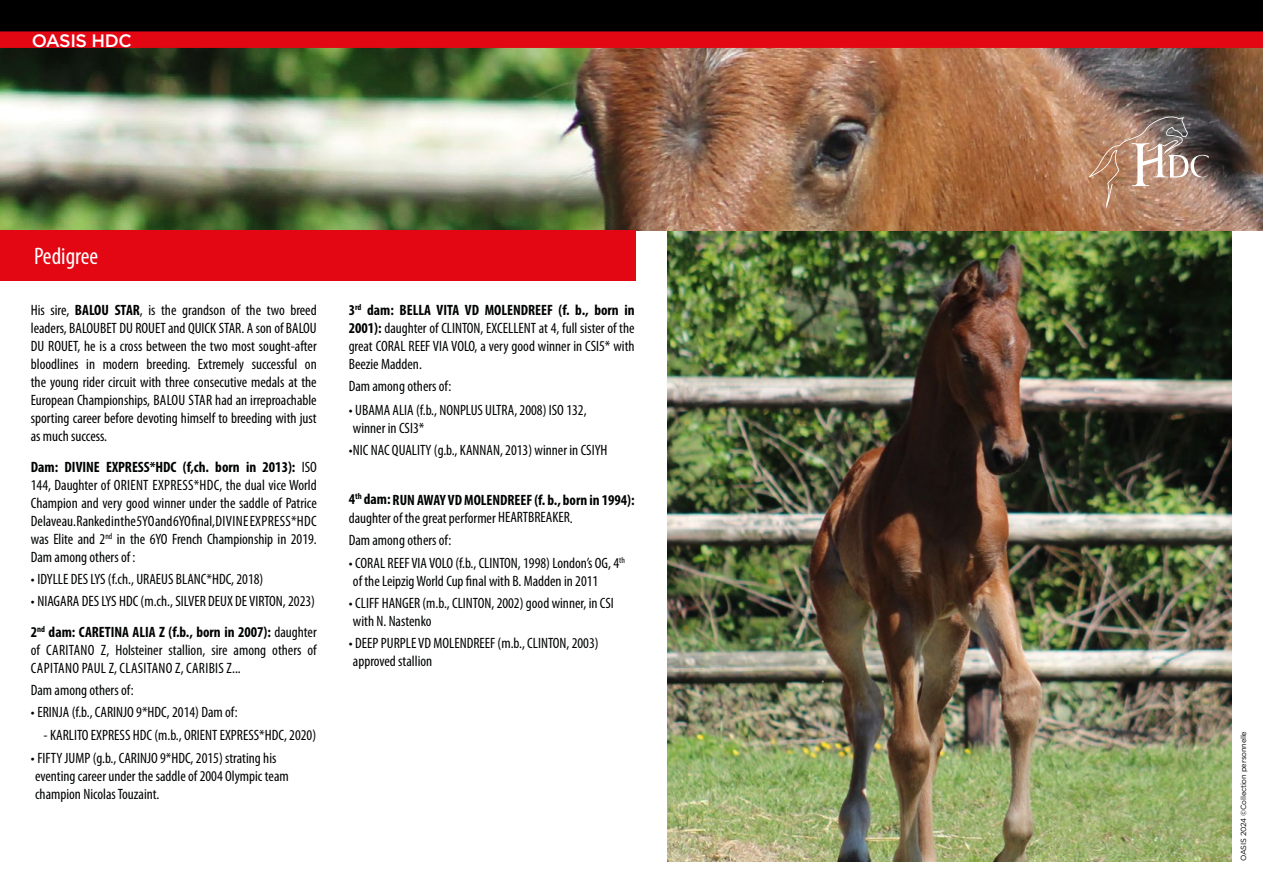
<style>
.page{position:relative;width:1263px;height:893px;background:#fff}
.page>*{position:absolute;margin:0;border:0;box-sizing:border-box;transform-origin:0 0}
.t1{font:condensed 24px "Myriad Pro";color:#fff}
.t2{font:500 18px "Gotham";letter-spacing:-.025em;color:#fff}
.t3{font:condensed 15px/18px "Myriad Pro";color:#010202}
.t4{font:condensed 15px/18px "Myriad Pro";color:#000;text-align:justify}
.t5{font:700 condensed 15px/18px "Myriad Pro";color:#010202}
.t6{font:7.5px "Gotham";letter-spacing:-.025em;color:#000}
.s1{font-weight:700}
.s2{color:#010202}
.s3{font-weight:700;color:#010202}
.s4{font-weight:400}
</style>
<div class="page">
<img style="left:667px;top:230px;width:564px;height:631px">
<img style="left:0;top:48px;width:1263px;height:182px">
<div style="left:0;top:0;width:1263px;height:37px;background:#000"></div>
<div style="left:0;top:31px;width:1263px;height:17px;background:#e30613"></div>
<svg style="left:1089px;top:113px;width:120px;height:95px;background:#aa8875"></svg>
<div style="left:0;top:230px;width:635px;height:50px;background:#e30613"></div>
<p class="t2" style="left:32px;top:29px;width:102px">OASIS HDC</p>
<h1 class="t1" style="left:34px;top:242px;width:66px">Pedigree</h1>
<p class="t4" style="left:31px;top:301px;width:287px">His sire, <span class="s1">BALOU STAR</span>, is the grandson of the two breed leaders, BALOUBET DU ROUET and QUICK STAR. A son of BALOU DU ROUET, he is a cross between the two most sought-after bloodlines in modern breeding. Extremely successful on the young rider circuit with three consecutive medals at the European Championships, BALOU STAR had an irreproachable sporting career before devoting himself to breeding with just as much success.</p>
<p class="t3" style="left:31px;top:457px;width:287px;text-align:justify"><span class="s1">Dam: DIVINE EXPRESS*HDC (f,ch. born in 2013):</span> ISO 144, Daughter of ORIENT EXPRESS*HDC, the dual vice World Champion and very good winner under the saddle of Patrice Delaveau. Ranked in the 5YO and 6YO final, DIVINE EXPRESS*HDC was Elite and 2<sup>nd</sup> in the 6YO French Championship in 2019.<br>Dam among others of :</p>
<p class="t3" style="left:31px;top:570px;width:234px">• IDYLLE DES LYS (f.ch., URAEUS BLANC*HDC, 2018)</p>
<p class="t4" style="left:31px;top:585px;width:287px;line-height:30.8px"><span class="s2">•</span> NIAGARA DES LYS HDC (m.ch., SILVER DEUX DE VIRTON, 2023)<br><span class="s3">2</span><sup>nd</sup> <span class="s3">dam: CARETINA ALIA Z (f.b., born in 2007):</span> <span class="s2">daughter</span></p>
<p class="t3" style="left:31px;top:641px;width:287px">of CARITANO Z, Holsteiner stallion, sire among others of<br>CAPITANO PAUL Z, CLASITANO Z, CARIBIS Z...</p>
<p class="t3" style="left:31px;top:681px;width:104px">Dam among others of:</p>
<p class="t3" style="left:31px;top:703px;width:208px">• ERINJA (f.b., CARINJO 9*HDC, 2014) Dam of:</p>
<p class="t3" style="left:44px;top:725px;width:274px">- KARLITO EXPRESS HDC (m.b., ORIENT EXPRESS*HDC, 2020)</p>
<p class="t3" style="left:31px;top:749px;width:259px">• FIFTY JUMP (g.b., CARINJO 9*HDC, 2015) strating his eventing career under the saddle of 2004 Olympic team champion Nicolas Touzaint.</p>
<p class="t3" style="left:349px;top:301px;width:287px;text-align:justify"><span class="s1">3</span><sup>rd</sup> <span class="s1">dam: BELLA VITA VD MOLENDREEF (f. b., born in 2001):</span> daughter of CLINTON, EXCELLENT at 4, full sister of the great CORAL REEF VIA VOLO, a very good winner in CSI5* with Beezie Madden.</p>
<p class="t3" style="left:349px;top:377px;width:104px">Dam among others of:</p>
<p class="t3" style="left:349px;top:401px;width:239px">• UBAMA ALIA (f.b., NONPLUS ULTRA, 2008) ISO 132, winner in CSI3*</p>
<p class="t3" style="left:349px;top:441px;width:260px">•NIC NAC QUALITY (g.b., KANNAN, 2013) winner in CSIYH</p>
<p class="t5" style="left:349px;top:491px;width:287px">4<sup>th</sup> dam: RUN AWAY VD MOLENDREEF (f. b., born in 1994): <span class="s4">daughter of the great performer HEARTBREAKER.</span></p>
<p class="t3" style="left:349px;top:531px;width:104px">Dam among others of:</p>
<p class="t3" style="left:349px;top:553px;width:278px">• CORAL REEF VIA VOLO (f.b., CLINTON, 1998) London’s OG, 4<sup>th </sup>of the Leipzig World Cup final with B. Madden in 2011</p>
<p class="t3" style="left:349px;top:594px;width:267px">• CLIFF HANGER (m.b., CLINTON, 2002) good winner, in CSI with N. Nastenko</p>
<p class="t3" style="left:349px;top:634px;width:251px">• DEEP PURPLE VD MOLENDREEF (m.b., CLINTON, 2003) approved stallion</p>
<p class="t6" style="left:1238px;top:861px;width:132px;rotate:-90deg">OASIS 2024 ©Collection personnelle</p>
</div>
